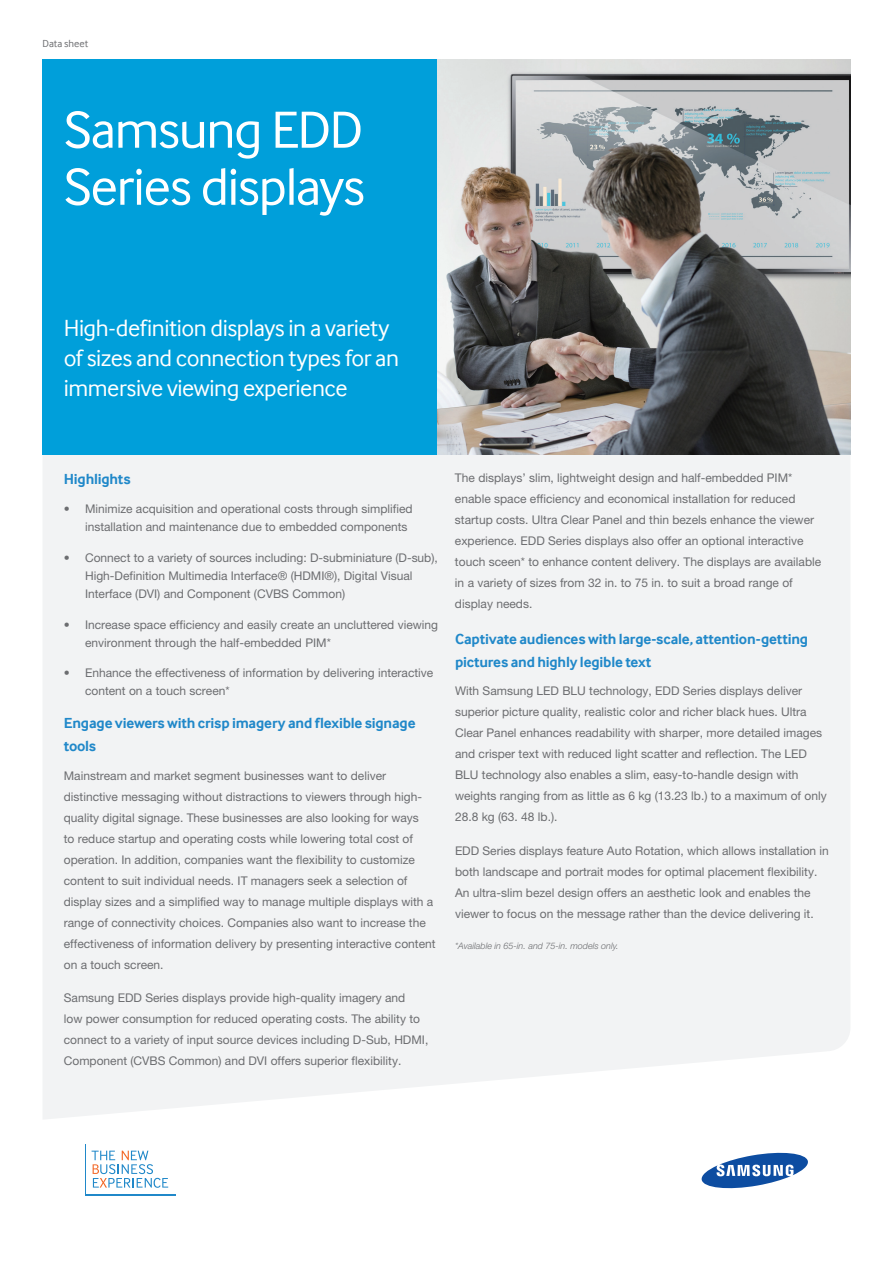
<style>
.page{position:relative;width:893px;height:1263px;background:#fff}
.page>*{position:absolute;margin:0;border:0;box-sizing:border-box;transform-origin:0 0}
.t1{font:54px/57px "Samsung Inter Face";letter-spacing:-.025em;color:#fff}
.t2{font:24px/30px "Samsung Inter Face";letter-spacing:-.02em;color:#fff}
.t3{font:700 15px/22.5px "Samsung Inter Face";letter-spacing:-.015em;color:#2088c9}
.t4{font:12px/21px "Helvetica Neue LT Pro";color:#6c6d70}
.t5{font:10.5px "Samsung Inter Face";letter-spacing:.005em;color:#6c6d70}
.t6{font:italic 300 9px "Helvetica Neue LT Pro";color:#6c6d70}
</style>
<div class="page">
<div style="left:43px;top:455px;width:807px;height:664px;background:#f2f3f4"></div>
<div style="left:43px;top:60px;width:395px;height:395px;background:#009fda"></div>
<img style="left:438px;top:60px;width:412px;height:395px">
<svg style="left:701px;top:1152px;width:107px;height:37px"></svg>
<svg style="left:92px;top:1151px;width:76px;height:37px"></svg>
<hr style="left:85px;top:1144px;width:1px;height:52px;background:#2088c9">
<hr style="left:85px;top:1194px;width:91px;height:2px;background:#2088c9">
<p class="t5" style="left:43px;top:37px;width:47px">Data sheet</p>
<h1 class="t1" style="left:64px;top:100px;width:303px">Samsung EDD<br>Series displays</h1>
<h2 class="t2" style="left:64px;top:312px;width:337px">High-definition displays in a variety of sizes and connection types for an immersive viewing experience</h2>
<p class="t3" style="left:64px;top:468px;width:68px">Highlights</p>
<p class="t4" style="left:85px;top:500px;width:329px;line-height:18px;text-indent:-21px">• Minimize acquisition and operational costs through simplified installation and maintenance due to embedded components</p>
<p class="t4" style="left:85px;top:548px;width:354px;line-height:18px;text-indent:-21px">• Connect to a variety of sources including: D-subminiature (D-sub),<br>High-Definition Multimedia Interface® (HDMI®), Digital Visual<br>Interface (DVI) and Component (CVBS Common)</p>
<p class="t4" style="left:85px;top:615px;width:355px;line-height:18px;text-indent:-21px">• Increase space efficiency and easily create an uncluttered viewing environment through the half-embedded PIM*</p>
<p class="t4" style="left:85px;top:664px;width:350px;line-height:18px;text-indent:-21px">• Enhance the effectiveness of information by delivering interactive content on a touch screen*</p>
<p class="t3" style="left:64px;top:712px;width:353px">Engage viewers with crisp imagery and flexible signage tools</p>
<p class="t4" style="left:64px;top:765px;width:373px">Mainstream and market segment businesses want to deliver distinctive messaging without distractions to viewers through high&shy;quality digital signage. These businesses are also looking for ways<br>to reduce startup and operating costs while lowering total cost of operation. In addition, companies want the flexibility to customize content to suit individual needs. IT managers seek a selection of display sizes and a simplified way to manage multiple displays with a range of connectivity choices. Companies also want to increase the effectiveness of information delivery by presenting interactive content on a touch screen.</p>
<p class="t4" style="left:64px;top:987px;width:366px">Samsung EDD Series displays provide high-quality imagery and<br>low power consumption for reduced operating costs. The ability to connect to a variety of input source devices including D-Sub, HDMI, Component (CVBS Common) and DVI offers superior flexibility.</p>
<p class="t4" style="left:455px;top:467px;width:368px">The displays’ slim, lightweight design and half-embedded PIM* enable space efficiency and economical installation for reduced startup costs. Ultra Clear Panel and thin bezels enhance the viewer experience. EDD Series displays also offer an optional interactive touch sceen* to enhance content delivery. The displays are available in a variety of sizes from 32 in. to 75 in. to suit a broad range of display needs.</p>
<p class="t3" style="left:455px;top:627px;width:355px">Captivate audiences with large-scale, attention-getting pictures and highly legible text</p>
<p class="t4" style="left:455px;top:680px;width:373px">With Samsung LED BLU technology, EDD Series displays deliver superior picture quality, realistic color and richer black hues. Ultra Clear Panel enhances readability with sharper, more detailed images and crisper text with reduced light scatter and reflection. The LED BLU technology also enables a slim, easy-to-handle design with weights ranging from as little as 6 kg (13.23 lb.) to a maximum of only 28.8 kg (63. 48 lb.).</p>
<p class="t4" style="left:455px;top:840px;width:375px">EDD Series displays feature Auto Rotation, which allows installation in both landscape and portrait modes for optimal placement flexibility.<br>An ultra-slim bezel design offers an aesthetic look and enables the viewer to focus on the message rather than the device delivering it.</p>
<p class="t6" style="left:455px;top:941px;width:165px">*Available in 65-in. and 75-in. models only.</p>
</div>
